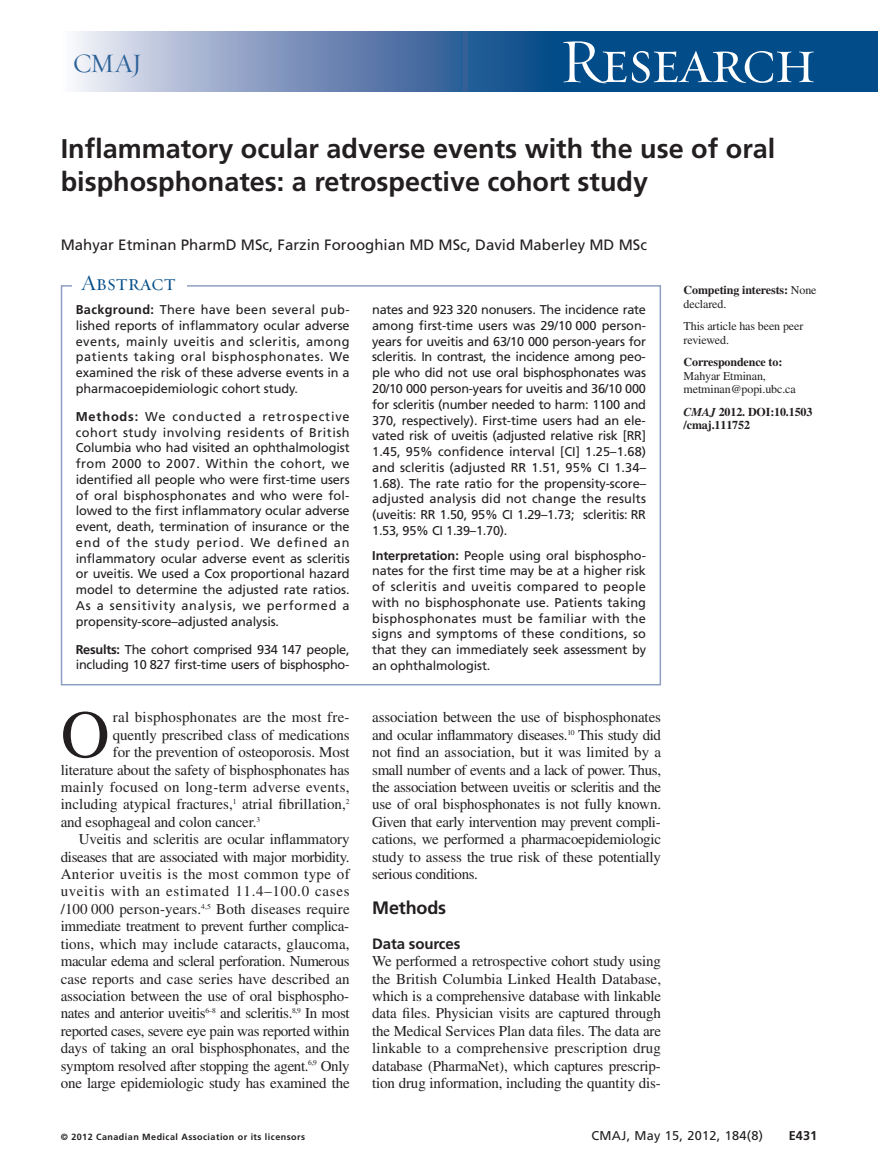
<style>
.page{position:relative;width:878px;height:1175px;background:#fff}
.page>*{position:absolute;margin:0;border:0;box-sizing:border-box;transform-origin:0 0}
.t1{font:67.5px "Times LT Std";color:#231f20}
.t2{font:63px "Requiem Display HTF Small Caps";letter-spacing:-.03em;color:#fff}
.t3{font:700 27px/33px "Frutiger LT Std";color:#231f20}
.t4{font:27px "Requiem Display HTF Roman";color:#2c6199}
.t5{font:22.5px "Requiem Display HTF Small Caps";color:#014c89}
.t6{font:700 18px "Frutiger LT Std";letter-spacing:-.01em;color:#231f20}
.t7{font:15px/17.4px "Times LT Std";letter-spacing:-.01em;color:#231f20;text-align:justify}
.t8{font:15px "Frutiger LT Std";color:#231f20}
.t9{font:15px "Times LT Std";letter-spacing:.01em;color:#231f20}
.t10{font:15px "Times LT Std";letter-spacing:.02em;color:#231f20}
.t11{font:15px "Times LT Std";letter-spacing:.045em;color:#231f20}
.t12{font:15px "Times LT Std";letter-spacing:.025em;color:#231f20}
.t13{font:15px "Times LT Std";letter-spacing:.015em;color:#231f20}
.t14{font:700 15px "Frutiger LT Std";letter-spacing:-.01em;color:#231f20}
.t15{font:12.75px/15.8px "Frutiger LT Std";letter-spacing:-.01em;color:#231f20;text-align:justify}
.t16{font:12.75px "Frutiger LT Std";letter-spacing:.025em;color:#231f20}
.t17{font:700 12.75px "Frutiger LT Std";color:#231f20}
.t18{font:700 12px/13.5px "Times LT Std";letter-spacing:-.01em;color:#231f20}
.t19{font:12px/13.5px "Times LT Std";letter-spacing:-.01em;color:#231f20}
.t20{font:700 9px "Frutiger LT Std";letter-spacing:.05em;color:#231f20}
.s1{font-weight:700}
.s2{font-weight:400}
.s3{font-style:italic}
</style>
<div class="page">
<div style="left:542px;top:32px;width:336px;height:60px;background:#014c89"></div>
<svg style="left:75px;top:32px;width:467px;height:60px;background:#7893ba"></svg>
<div style="left:61px;top:285px;width:600px;height:400px;border:2px solid #8e9fc4"></div>
<div style="left:72px;top:272px;width:115px;height:26px;background:#fff"></div>
<h3 class="t4" style="left:73px;top:47px;width:71px">CMAJ</h3>
<h2 class="t2" style="left:559px;top:23px;width:258px">Research</h2>
<h3 class="t3" style="left:61px;top:134px;width:716px">Inflammatory ocular adverse events with the use of oral bisphosphonates: a retrospective cohort study</h3>
<p class="t8" style="left:61px;top:238px;width:587px">Mahyar Etminan PharmD MSc, Farzin Forooghian MD MSc, David Maberley MD MSc</p>
<h3 class="t5" style="left:81px;top:269px;width:96px">Abstract</h3>
<p class="t15" style="left:76px;top:303px;width:275px"><span class="s1">Background:</span> There have been several pub&shy;lished reports of inflammatory ocular adverse events, mainly uveitis and scleritis, among patients taking oral bisphosphonates. We examined the risk of these adverse events in a pharmacoepidemiologic cohort study.</p>
<p class="t15" style="left:76px;top:409px;width:275px"><span class="s1">Methods:</span> We conducted a retrospective cohort study involving residents of British Columbia who had visited an ophthalmologist from 2000 to 2007. Within the cohort, we identified all people who were first-time users of oral bisphosphonates and who were fol&shy;lowed to the first inflammatory ocular adverse event, death, termination of insurance or the end of the study period. We defined an inflammatory ocular adverse event as scleritis or uveitis. We used a Cox proportional hazard model to determine the adjusted rate ratios.<br>As a sensitivity analysis, we performed a propensity-score–adjusted analysis.</p>
<p class="t15" style="left:76px;top:642px;width:275px"><span class="s1">Results:</span> The cohort comprised 934 147 people, including 10 827 first-time users of bisphospho-</p>
<h1 class="t1" style="left:61px;top:711px;width:50px">O</h1>
<p class="t13" style="left:113px;top:712px;width:238px">ral bisphosphonates are the most fre-</p>
<p class="t7" style="left:113px;top:727px;width:238px">quently prescribed class of medications</p>
<p class="t7" style="left:113px;top:745px;width:238px">for the prevention of osteoporosis. Most</p>
<p class="t7" style="left:61px;top:762px;width:290px">literature about the safety of bisphosphonates has</p>
<p class="t10" style="left:61px;top:781px;width:290px">mainly focused on long-term adverse events,</p>
<p class="t7" style="left:61px;top:797px;width:290px">including atypical fractures,<sup>1</sup> atrial fibrillation,<sup>2</sup></p>
<p class="t7" style="left:61px;top:814px;width:201px">and esophageal and colon cancer.<sup>3</sup></p>
<p class="t7" style="left:79px;top:832px;width:272px">Uveitis and scleritis are ocular inflammatory</p>
<p class="t7" style="left:61px;top:849px;width:290px">diseases that are associated with major morbidity.</p>
<p class="t12" style="left:61px;top:868px;width:290px">Anterior uveitis is the most common type of</p>
<p class="t11" style="left:61px;top:886px;width:290px">uveitis with an estimated 11.4–100.0 cases</p>
<p class="t7" style="left:61px;top:901px;width:290px">/100 000 person-years.<sup>4,5</sup> Both diseases require</p>
<p class="t7" style="left:61px;top:919px;width:290px">immediate treatment to prevent further complica-</p>
<p class="t9" style="left:61px;top:938px;width:290px">tions, which may include cataracts, glaucoma,</p>
<p class="t7" style="left:61px;top:954px;width:290px">macular edema and scleral perforation. Numerous</p>
<p class="t7" style="left:61px;top:971px;width:290px">case reports and case series have described an</p>
<p class="t7" style="left:61px;top:988px;width:290px">association between the use of oral bisphospho-</p>
<p class="t7" style="left:61px;top:1006px;width:290px">nates and anterior uveitis<sup>6–8</sup> and scleritis.<sup>8,9</sup> In most</p>
<p class="t7" style="left:61px;top:1023px;width:290px">reported cases, severe eye pain was reported within</p>
<p class="t7" style="left:61px;top:1041px;width:290px">days of taking an oral bisphosphonates, and the</p>
<p class="t7" style="left:61px;top:1058px;width:290px">symptom resolved after stopping the agent.<sup>6,9</sup> Only</p>
<p class="t7" style="left:61px;top:1075px;width:290px">one large epidemiologic study has examined the</p>
<p class="t15" style="left:372px;top:303px;width:275px">nates and 923 320 nonusers. The incidence rate among first-time users was 29/10 000 person&shy;years for uveitis and 63/10 000 person-years for scleritis. In contrast, the incidence among peo&shy;ple who did not use oral bisphosphonates was 20/10 000 person-years for uveitis and 36/10 000 for scleritis (number needed to harm: 1100 and 370, respectively). First-time users had an ele&shy;vated risk of uveitis (adjusted relative risk [RR] 1.45, 95% confidence interval [CI] 1.25–1.68) and scleritis (adjusted RR 1.51, 95% CI 1.34– 1.68). The rate ratio for the propensity-score– adjusted analysis did not change the results (uveitis: RR 1.50, 95% CI 1.29–1.73; scleritis: RR 1.53, 95% CI 1.39–1.70).</p>
<p class="t15" style="left:372px;top:548px;width:275px"><span class="s1">Interpretation:</span> People using oral bisphospho&shy;nates for the first time may be at a higher risk of scleritis and uveitis compared to people with no bisphosphonate use. Patients taking bisphosphonates must be familiar with the signs and symptoms of these conditions, so that they can immediately seek assessment by an ophthalmologist.</p>
<p class="t7" style="left:372px;top:710px;width:290px">association between the use of bisphosphonates and ocular inflammatory diseases.<sup>10</sup> This study did not find an association, but it was limited by a small number of events and a lack of power. Thus, the association between uveitis or scleritis and the use of oral bisphosphonates is not fully known.<br>Given that early intervention may prevent compli&shy;cations, we performed a pharmacoepidemiologic study to assess the true risk of these potentially serious conditions.</p>
<h3 class="t6" style="left:372px;top:900px;width:75px">Methods</h3>
<p class="t14" style="left:372px;top:937px;width:90px">Data sources</p>
<p class="t7" style="left:372px;top:954px;width:290px">We performed a retrospective cohort study using the British Columbia Linked Health Database, which is a comprehensive database with linkable data files. Physician visits are captured through the Medical Services Plan data files. The data are linkable to a comprehensive prescription drug database (PharmaNet), which captures prescrip&shy;tion drug information, including the quantity dis-</p>
<p class="t18" style="left:683px;top:285px;width:134px">Competing interests: <span class="s2">None declared.</span></p>
<p class="t19" style="left:683px;top:321px;width:121px">This article has been peer reviewed.</p>
<p class="t18" style="left:683px;top:357px;width:100px">Correspondence to:</p>
<p class="t19" style="left:683px;top:370px;width:114px">Mahyar Etminan, metminan@popi.ubc.ca</p>
<p class="t18" style="left:683px;top:406px;width:130px"><span class="s3">CMAJ</span> 2012. DOI:10.1503 /cmaj.111752</p>
<p class="t20" style="left:61px;top:1132px;width:246px">© 2012 Canadian Medical Association or its licensors</p>
<p class="t16" style="left:591px;top:1130px;width:173px">CMAJ, May 15, 2012, 184(8)</p>
<p class="t17" style="left:788px;top:1130px;width:30px">E431</p>
</div>
